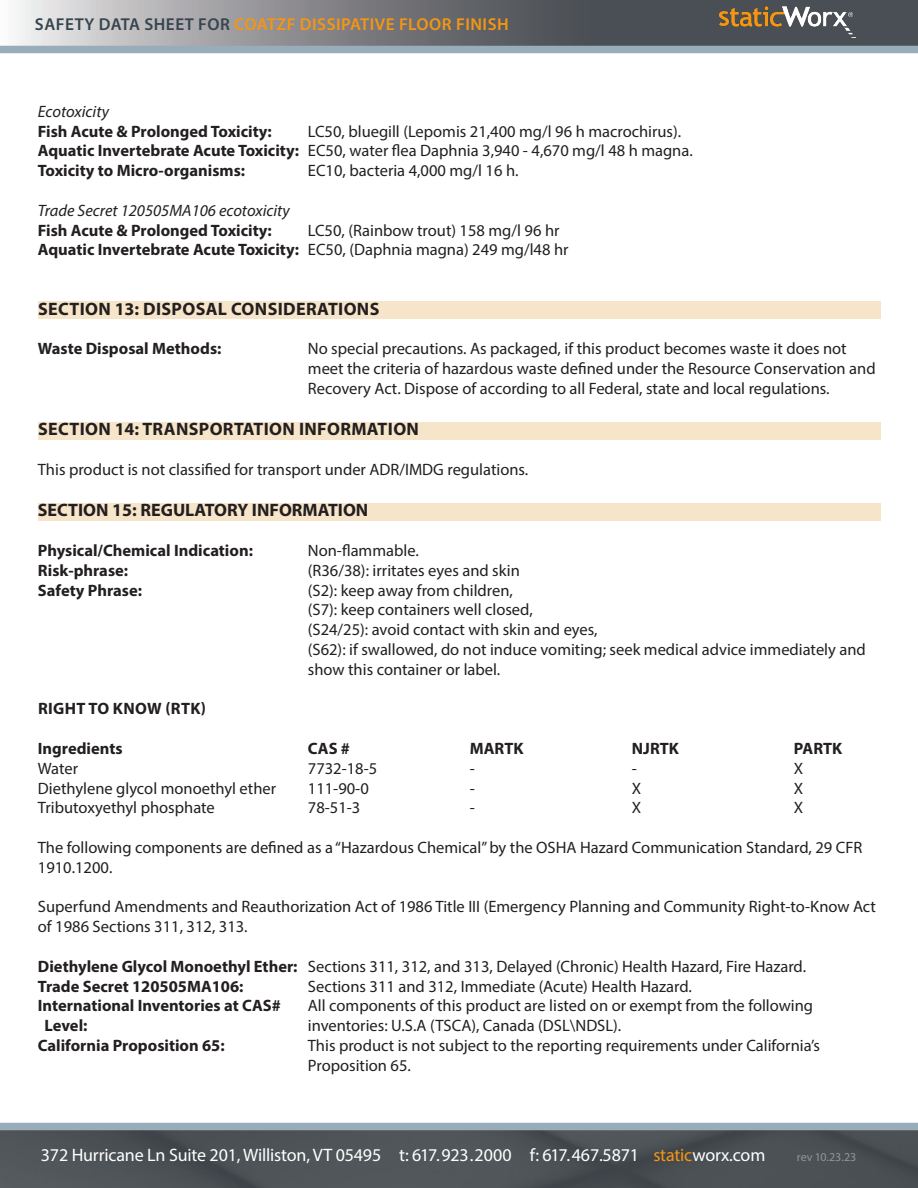
<style>
.page{position:relative;width:918px;height:1188px;background:#fff}
.page>*{position:absolute;margin:0;border:0;box-sizing:border-box;transform-origin:0 0}
.t1{font:18px "Myriad Pro";letter-spacing:-.01em;color:#fff}
.t2{font:700 18px "Myriad Pro";letter-spacing:.02em;color:#231f20}
.t3{font:700 18px "Myriad Pro";color:#231f20}
.t4{font:600 17.25px "Myriad Pro";letter-spacing:.03em;color:#f49613}
.t5{font:16.5px/19.8px "Myriad Pro";color:#231f20}
.t6{font:700 16.5px "Myriad Pro";color:#231f20}
.t7{font:italic 16.5px "Myriad Pro";color:#231f20}
.t8{font:700 16.5px "Myriad Pro";letter-spacing:.02em;color:#231f20}
.t9{font:12px "Myriad Pro";letter-spacing:-.005em;color:#939598}
.s1{color:#36454f}
.s2{font-weight:700}
.s3{font-weight:400}
.s4{color:#f49613}
</style>
<div class="page">
<img style="left:0;top:1130px;width:918px;height:58px">
<div style="left:0;top:1123px;width:918px;height:7px;background:#99acb9"></div>
<svg style="left:0;top:0;width:918px;height:46px;background:#7f8185"></svg>
<img style="left:720px;top:7px;width:135px;height:31px">
<div style="left:0;top:46px;width:918px;height:7px;background:#99acb9"></div>
<div style="left:38px;top:301px;width:842px;height:18px;background:#f7e5ca"></div>
<div style="left:38px;top:422px;width:842px;height:18px;background:#f7e5ca"></div>
<div style="left:38px;top:503px;width:842px;height:18px;background:#f7e5ca"></div>
<p class="t4" style="left:35px;top:13px;width:475px"><span class="s1">SAFETY DATA SHEET FOR</span> COATZF DISSIPATIVE FLOOR FINISH</p>
<p class="t7" style="left:38px;top:101px;width:73px">Ecotoxicity</p>
<p class="t6" style="left:38px;top:120px;width:235px">Fish Acute &amp; Prolonged Toxicity:</p>
<p class="t5" style="left:308px;top:121px;width:375px">LC50, bluegill (Lepomis 21,400 mg/l 96 h macrochirus).</p>
<p class="t5" style="left:38px;top:141px;width:656px"><span class="s2">Aquatic Invertebrate Acute Toxicity:</span> EC50, water flea Daphnia 3,940 - 4,670 mg/l 48 h magna.</p>
<p class="t6" style="left:38px;top:160px;width:209px">Toxicity to Micro-organisms:</p>
<p class="t5" style="left:308px;top:160px;width:212px">EC10, bacteria 4,000 mg/l 16 h.</p>
<p class="t7" style="left:38px;top:200px;width:254px">Trade Secret 120505MA106 ecotoxicity</p>
<p class="t6" style="left:38px;top:219px;width:235px">Fish Acute &amp; Prolonged Toxicity:</p>
<p class="t5" style="left:308px;top:220px;width:253px">LC50, (Rainbow trout) 158 mg/l 96 hr</p>
<p class="t6" style="left:38px;top:239px;width:532px">Aquatic Invertebrate Acute Toxicity: <span class="s3">EC50, (Daphnia magna) 249 mg/l48 hr</span></p>
<p class="t2" style="left:38px;top:297px;width:343px">SECTION 13: DISPOSAL CONSIDERATIONS</p>
<p class="t6" style="left:38px;top:338px;width:185px">Waste Disposal Methods:</p>
<p class="t5" style="left:308px;top:339px;width:540px">No special precautions. As packaged, if this product becomes waste it does not</p>
<p class="t5" style="left:308px;top:358px;width:569px">meet the criteria of hazardous waste defined under the Resource Conservation and<br>Recovery Act. Dispose of according to all Federal, state and local regulations.</p>
<p class="t2" style="left:38px;top:418px;width:382px">SECTION 14: TRANSPORTATION INFORMATION</p>
<p class="t5" style="left:38px;top:459px;width:492px">This product is not classified for transport under ADR/IMDG regulations.</p>
<p class="t3" style="left:38px;top:499px;width:332px">SECTION 15: REGULATORY INFORMATION</p>
<p class="t6" style="left:38px;top:540px;width:217px">Physical/Chemical Indication:</p>
<p class="t5" style="left:308px;top:540px;width:112px">Non-flammable.</p>
<p class="t6" style="left:38px;top:559px;width:92px">Risk-phrase:</p>
<p class="t5" style="left:308px;top:560px;width:213px">(R36/38): irritates eyes and skin</p>
<p class="t6" style="left:38px;top:579px;width:106px">Safety Phrase:</p>
<p class="t5" style="left:308px;top:580px;width:207px">(S2): keep away from children,</p>
<p class="t5" style="left:308px;top:600px;width:226px">(S7): keep containers well closed,</p>
<p class="t5" style="left:308px;top:619px;width:291px">(S24/25): avoid contact with skin and eyes,</p>
<p class="t5" style="left:308px;top:639px;width:559px">(S62): if swallowed, do not induce vomiting; seek medical advice immediately and</p>
<p class="t5" style="left:308px;top:659px;width:194px">show this container or label.</p>
<p class="t8" style="left:38px;top:698px;width:170px">RIGHT TO KNOW (RTK)</p>
<p class="t6" style="left:38px;top:738px;width:86px">Ingredients</p>
<p class="t6" style="left:308px;top:738px;width:44px">CAS #</p>
<p class="t6" style="left:470px;top:738px;width:55px">MARTK</p>
<p class="t6" style="left:632px;top:738px;width:49px">NJRTK</p>
<p class="t6" style="left:794px;top:738px;width:50px">PARTK</p>
<p class="t5" style="left:38px;top:758px;width:42px">Water</p>
<p class="t5" style="left:308px;top:758px;width:71px">7732-18-5</p>
<p class="t5" style="left:470px;top:758px;width:7px">-</p>
<p class="t5" style="left:632px;top:758px;width:7px">-</p>
<p class="t5" style="left:794px;top:758px;width:11px">X</p>
<p class="t5" style="left:38px;top:778px;width:240px">Diethylene glycol monoethyl ether</p>
<p class="t5" style="left:308px;top:778px;width:62px">111-90-0</p>
<p class="t5" style="left:470px;top:778px;width:7px">-</p>
<p class="t5" style="left:632px;top:778px;width:11px">X</p>
<p class="t5" style="left:794px;top:778px;width:11px">X</p>
<p class="t5" style="left:38px;top:798px;width:178px">Tributoxyethyl phosphate</p>
<p class="t5" style="left:308px;top:798px;width:54px">78-51-3</p>
<p class="t5" style="left:470px;top:798px;width:7px">-</p>
<p class="t5" style="left:632px;top:798px;width:11px">X</p>
<p class="t5" style="left:794px;top:798px;width:11px">X</p>
<p class="t5" style="left:38px;top:837px;width:826px">The following components are defined as a “Hazardous Chemical” by the OSHA Hazard Communication Standard, 29 CFR<br>1910.1200.</p>
<p class="t5" style="left:38px;top:897px;width:840px">Superfund Amendments and Reauthorization Act of 1986 Title III (Emergency Planning and Community Right-to-Know Act of 1986 Sections 311, 312, 313.</p>
<p class="t5" style="left:38px;top:956px;width:770px"><span class="s2">Diethylene Glycol Monoethyl Ether:</span> Sections 311, 312, and 313, Delayed (Chronic) Health Hazard, Fire Hazard.</p>
<p class="t6" style="left:38px;top:975px;width:207px">Trade Secret 120505MA106:</p>
<p class="t5" style="left:308px;top:976px;width:386px">Sections 311 and 312, Immediate (Acute) Health Hazard.</p>
<p class="t6" style="left:38px;top:995px;width:245px">International Inventories at CAS#</p>
<p class="t5" style="left:308px;top:996px;width:507px">All components of this product are listed on or exempt from the following</p>
<p class="t6" style="left:45px;top:1015px;width:44px">Level:</p>
<p class="t5" style="left:308px;top:1015px;width:315px">inventories: U.S.A (TSCA), Canada (DSL\NDSL).</p>
<p class="t6" style="left:38px;top:1035px;width:188px">California Proposition 65:</p>
<p class="t5" style="left:308px;top:1035px;width:513px">This product is not subject to the reporting requirements under California’s<br>Proposition 65.</p>
<p class="t1" style="left:41px;top:1144px;width:726px">372 Hurricane Ln Suite 201, Williston, VT 05495 t: 617.923.2000 f: 617.467.5871 <span class="s4">static</span>worx.com</p>
<p class="t9" style="left:797px;top:1150px;width:61px">rev 10.23.23</p>
</div>
